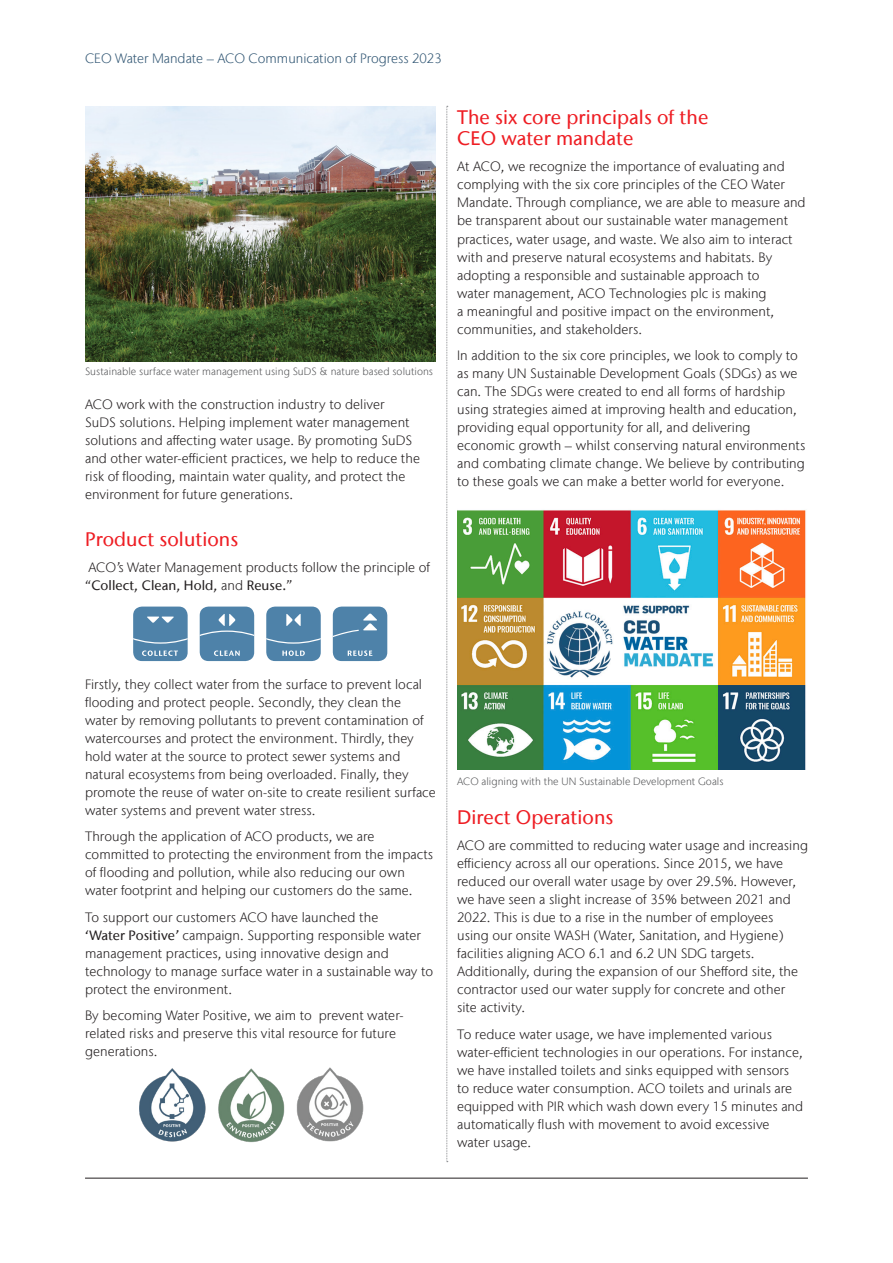
<style>
.page{position:relative;width:893px;height:1263px;background:#fff}
.page>*{position:absolute;margin:0;border:0;box-sizing:border-box;transform-origin:0 0}
.Sub_Headings-A{font:500 19.5px/21px "Stone Sans IIITC Com";letter-spacing:.005em;color:#ee1d23}
.Body_copy{font:500 19.5px "Stone Sans IIITC Com";letter-spacing:.005em;color:#ee1d23}
.Body_copy-2{font:300 13.5px/18px "Stone Sans IIITC Com";letter-spacing:.005em;color:#231f20}
.t1{font:300 13.5px "Stone Sans IIITC Com";color:#335875}
.Image_text{font:300 10.5px "Stone Sans IIITC Com";letter-spacing:.005em;color:#57585a}
.s1{font-weight:500}
</style>
<div class="page">
<hr style="left:85px;top:1178px;width:723px;height:1px;background:#231f20">
<svg style="left:446px;top:106px;width:2px;height:1056px"></svg>
<img style="left:85px;top:106px;width:351px;height:255px">
<div style="left:133px;top:607px;width:55px;height:54px;background:#4e82a9;border-radius:9px"></div>
<svg style="left:133px;top:616px;width:55px;height:40px"></svg>
<div style="left:200px;top:607px;width:54px;height:54px;background:#4e82a9;border-radius:9px"></div>
<svg style="left:200px;top:614px;width:54px;height:42px"></svg>
<div style="left:266px;top:607px;width:55px;height:54px;background:#4e82a9;border-radius:9px"></div>
<svg style="left:266px;top:614px;width:55px;height:42px"></svg>
<div style="left:333px;top:607px;width:54px;height:54px;background:#4e82a9;border-radius:9px"></div>
<svg style="left:333px;top:613px;width:44px;height:24px"></svg>
<svg style="left:348px;top:650px;width:24px;height:6px"></svg>
<img style="left:457px;top:510px;width:349px;height:260px">
<img style="left:139px;top:1068px;width:67px;height:74px">
<img style="left:218px;top:1068px;width:67px;height:75px">
<img style="left:296px;top:1067px;width:68px;height:75px">
<p class="t1" style="left:85px;top:50px;width:358px">CEO Water Mandate – ACO Communication of Progress 2023</p>
<p class="Image_text" style="left:85px;top:365px;width:350px">Sustainable surface water management using SuDS &amp; nature based solutions</p>
<p class="Body_copy-2" style="left:85px;top:395px;width:336px">ACO work with the construction industry to deliver<br>SuDS solutions. Helping implement water management solutions and affecting water usage. By promoting SuDS and other water-efficient practices, we help to reduce the risk of flooding, maintain water quality, and protect the environment for future generations.</p>
<p class="Sub_Headings-A" style="left:85px;top:528px;width:155px">Product solutions</p>
<p class="Body_copy-2" style="left:85px;top:558px;width:347px">ACO’s Water Management products follow the principle of “<span class="s1">Collect, Clean, Hold,</span> and <span class="s1">Reuse.</span>”</p>
<p class="Sub_Headings-A" style="left:457px;top:106px;width:253px">The six core principals of the<br>CEO water mandate</p>
<p class="Body_copy-2" style="left:457px;top:158px;width:350px">At ACO, we recognize the importance of evaluating and complying with the six core principles of the CEO Water Mandate. Through compliance, we are able to measure and be transparent about our sustainable water management practices, water usage, and waste. We also aim to interact with and preserve natural ecosystems and habitats. By adopting a responsible and sustainable approach to<br>water management, ACO Technologies plc is making<br>a meaningful and positive impact on the environment, communities, and stakeholders.</p>
<p class="Body_copy-2" style="left:457px;top:346px;width:350px">In addition to the six core principles, we look to comply to as many UN Sustainable Development Goals (SDGs) as we can. The SDGs were created to end all forms of hardship using strategies aimed at improving health and education, providing equal opportunity for all, and delivering economic growth – whilst conserving natural environments and combating climate change. We believe by contributing to these goals we can make a better world for everyone.</p>
<p class="Body_copy-2" style="left:85px;top:675px;width:352px">Firstly, they collect water from the surface to prevent local flooding and protect people. Secondly, they clean the water by removing pollutants to prevent contamination of watercourses and protect the environment. Thirdly, they hold water at the source to protect sewer systems and natural ecosystems from being overloaded. Finally, they promote the reuse of water on-site to create resilient surface water systems and prevent water stress.</p>
<p class="Body_copy-2" style="left:85px;top:827px;width:350px">Through the application of ACO products, we are committed to protecting the environment from the impacts of flooding and pollution, while also reducing our own water footprint and helping our customers do the same.</p>
<p class="Body_copy-2" style="left:85px;top:908px;width:350px">To support our customers ACO have launched the<br><span class="s1">‘Water Positive’</span> campaign. Supporting responsible water management practices, using innovative design and technology to manage surface water in a sustainable way to protect the environment.</p>
<p class="Body_copy-2" style="left:85px;top:1006px;width:320px">By becoming Water Positive, we aim to prevent water&shy;related risks and preserve this vital resource for future generations.</p>
<p class="Image_text" style="left:457px;top:774px;width:268px">ACO aligning with the UN Sustainable Development Goals</p>
<p class="Body_copy" style="left:457px;top:804px;width:158px">Direct Operations</p>
<p class="Body_copy-2" style="left:457px;top:836px;width:352px">ACO are committed to reducing water usage and increasing efficiency across all our operations. Since 2015, we have reduced our overall water usage by over 29.5%. However, we have seen a slight increase of 35% between 2021 and 2022. This is due to a rise in the number of employees using our onsite WASH (Water, Sanitation, and Hygiene) facilities aligning ACO 6.1 and 6.2 UN SDG targets.<br>Additionally, during the expansion of our Shefford site, the contractor used our water supply for concrete and other site activity.</p>
<p class="Body_copy-2" style="left:457px;top:1025px;width:348px">To reduce water usage, we have implemented various water-efficient technologies in our operations. For instance, we have installed toilets and sinks equipped with sensors to reduce water consumption. ACO toilets and urinals are equipped with PIR which wash down every 15 minutes and automatically flush with movement to avoid excessive water usage.</p>
</div>
